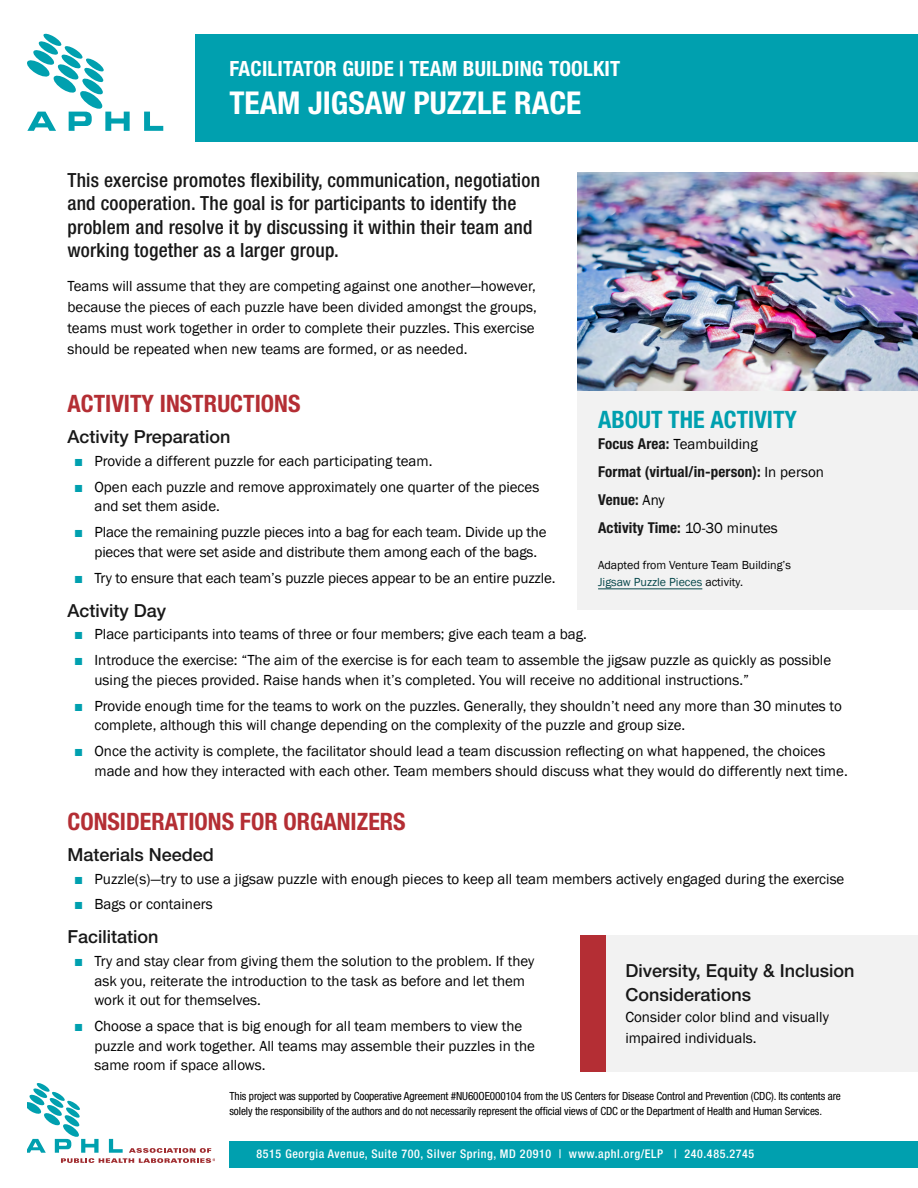
<style>
.page{position:relative;width:918px;height:1188px;background:#fff}
.page>*{position:absolute;margin:0;border:0;box-sizing:border-box;transform-origin:0 0}
.t1{font:700 condensed 31.5px "Helvetica Neue LT Std";color:#fff}
.Header_1{font:700 condensed 24px "Helvetica Neue LT Std";color:#b42e34}
.Calllout_Header{font:700 condensed 24px "Helvetica Neue LT Std";color:#00a0af}
.Toolkit_Name{font:700 condensed 21px "Helvetica Neue LT Std";letter-spacing:.01em;color:#fff}
.Intro_Text{font:500 condensed 19.5px/23.4px "Helvetica Neue LT Std";letter-spacing:.01em;color:#181818}
.Header_2{font:500 18px/24px "Helvetica Neue LT Std";color:#181818}
.Body{font:15px/19.5px "Franklin Gothic";color:#000}
.Callout_Body{font:700 condensed 15px "Helvetica Neue LT Std";letter-spacing:.01em;color:#181818}
.Callout_Body-2{font:15px "Franklin Gothic";color:#000}
.t2{font:500 condensed 12px "Helvetica Neue LT Std";letter-spacing:.05em;color:#fff}
.Body-2{font:12px/16.5px "Franklin Gothic";color:#000}
.t3{font:condensed 11.25px/15px "Helvetica Neue LT Std";letter-spacing:-.01em;color:#000}
.t4{font:8.1px "Myriad Pro";color:#a02c2f}
.s1{color:#00a0af}
.s2{font-family:"Helvetica Neue LT Std";font-weight:700;font-stretch:condensed;color:#181818}
.s3{font-family:"Franklin Gothic";font-weight:400;font-stretch:normal;color:#000}
.s4{color:#07484c}
</style>
<div class="page">
<div style="left:230px;top:1141px;width:688px;height:27px;background:#00a0af"></div>
<svg style="left:27px;top:1083px;width:184px;height:80px"></svg>
<svg style="left:144px;top:112px;width:19px;height:19px"></svg>
<svg style="left:27px;top:33px;width:103px;height:98px"></svg>
<div style="left:605px;top:935px;width:313px;height:136px;background:#f2f2f2"></div>
<div style="left:580px;top:935px;width:25px;height:136px;background:#b42e34"></div>
<div style="left:578px;top:391px;width:340px;height:218px;background:#f2f2f2"></div>
<hr style="left:598px;top:588px;width:104px;height:1px;background:#07484c">
<div style="left:196px;top:34px;width:722px;height:108px;background:#00a0af"></div>
<img style="left:578px;top:173px;width:340px;height:218px">
<p class="Toolkit_Name" style="left:230px;top:56px;width:392px">FACILITATOR GUIDE | TEAM BUILDING TOOLKIT</p>
<p class="t1" style="left:230px;top:84px;width:353px">TEAM JIGSAW PUZZLE RACE</p>
<p class="Intro_Text" style="left:68px;top:168px;width:474px">This exercise promotes flexibility, communication, negotiation and cooperation. The goal is for participants to identify the problem and resolve it by discussing it within their team and working together as a larger group.</p>
<p class="Body" style="left:68px;top:276px;width:471px;line-height:21px">Teams will assume that they are competing against one another—however, because the pieces of each puzzle have been divided amongst the groups, teams must work together in order to complete their puzzles. This exercise should be repeated when new teams are formed, or as needed.</p>
<p class="Header_1" style="left:68px;top:389px;width:234px">ACTIVITY INSTRUCTIONS</p>
<p class="Header_2" style="left:68px;top:424px;width:165px">Activity Preparation</p>
<p class="Body" style="left:74px;top:451px;width:360px"><span class="s1">■</span> Provide a different puzzle for each participating team.</p>
<p class="Body" style="left:94px;top:477px;width:446px;text-indent:-20px"><span class="s1">■</span> Open each puzzle and remove approximately one quarter of the pieces and set them aside.</p>
<p class="Body" style="left:94px;top:523px;width:454px;text-indent:-20px"><span class="s1">■</span> Place the remaining puzzle pieces into a bag for each team. Divide up the pieces that were set aside and distribute them among each of the bags.</p>
<p class="Body" style="left:74px;top:568px;width:483px"><span class="s1">■</span> Try to ensure that each team’s puzzle pieces appear to be an entire puzzle.</p>
<p class="Header_2" style="left:68px;top:598px;width:100px">Activity Day</p>
<p class="Body" style="left:74px;top:625px;width:514px"><span class="s1">■</span> Place participants into teams of three or four members; give each team a bag.</p>
<p class="Body" style="left:94px;top:651px;width:738px;text-indent:-20px"><span class="s1">■</span> Introduce the exercise: “The aim of the exercise is for each team to assemble the jigsaw puzzle as quickly as possible using the pieces provided. Raise hands when it’s completed. You will receive no additional instructions.”</p>
<p class="Body" style="left:94px;top:696px;width:749px;text-indent:-20px"><span class="s1">■</span> Provide enough time for the teams to work on the puzzles. Generally, they shouldn’t need any more than 30 minutes to complete, although this will change depending on the complexity of the puzzle and group size.</p>
<p class="Body" style="left:94px;top:742px;width:755px;text-indent:-20px"><span class="s1">■</span> Once the activity is complete, the facilitator should lead a team discussion reflecting on what happened, the choices made and how they interacted with each other. Team members should discuss what they would do differently next time.</p>
<p class="Header_1" style="left:68px;top:807px;width:340px">CONSIDERATIONS FOR ORGANIZERS</p>
<p class="Header_2" style="left:68px;top:842px;width:148px">Materials Needed</p>
<p class="Body" style="left:74px;top:869px;width:772px"><span class="s1">■</span> Puzzle(s)—try to use a jigsaw puzzle with enough pieces to keep all team members actively engaged during the exercise</p>
<p class="Body" style="left:74px;top:895px;width:140px"><span class="s1">■</span> Bags or containers</p>
<p class="Header_2" style="left:68px;top:925px;width:93px">Facilitation</p>
<p class="Body" style="left:94px;top:952px;width:441px;text-indent:-20px"><span class="s1">■</span> Try and stay clear from giving them the solution to the problem. If they ask you, reiterate the introduction to the task as before and let them work it out for themselves.</p>
<p class="Body" style="left:94px;top:1017px;width:442px;text-indent:-20px"><span class="s1">■</span> Choose a space that is big enough for all team members to view the puzzle and work together. All teams may assemble their puzzles in the same room if space allows.</p>
<p class="Calllout_Header" style="left:598px;top:405px;width:200px">ABOUT THE ACTIVITY</p>
<p class="Callout_Body-2" style="left:598px;top:435px;width:161px"><span class="s2">Focus Area:</span> Teambuilding</p>
<p class="Callout_Body" style="left:598px;top:463px;width:227px">Format (virtual/in-person): <span class="s3">In person</span></p>
<p class="Callout_Body" style="left:598px;top:490px;width:68px">Venue: <span class="s3">Any</span></p>
<p class="Callout_Body" style="left:598px;top:518px;width:181px">Activity Time: <span class="s3">10-30 minutes</span></p>
<p class="Body-2" style="left:598px;top:557px;width:195px">Adapted from Venture Team Building’s<br><span class="s4">Jigsaw Puzzle Pieces</span> activity.</p>
<p class="Header_2" style="left:625px;top:958px;width:231px">Diversity, Equity &amp; Inclusion<br>Considerations</p>
<p class="Body" style="left:625px;top:1007px;width:205px;line-height:21px">Consider color blind and visually impaired individuals.</p>
<p class="t4" style="left:213px;top:1156px;width:5px">®</p>
<p class="t3" style="left:230px;top:1088px;width:613px">This project was supported by Cooperative Agreement #NU60OE000104 from the US Centers for Disease Control and Prevention (CDC). Its contents are solely the responsibility of the authors and do not necessarily represent the official views of CDC or the Department of Health and Human Services.</p>
<p class="t2" style="left:256px;top:1147px;width:499px">8515 Georgia Avenue, Suite 700, Silver Spring, MD 20910 | www.aphl.org/ELP | 240.485.2745</p>
</div>
